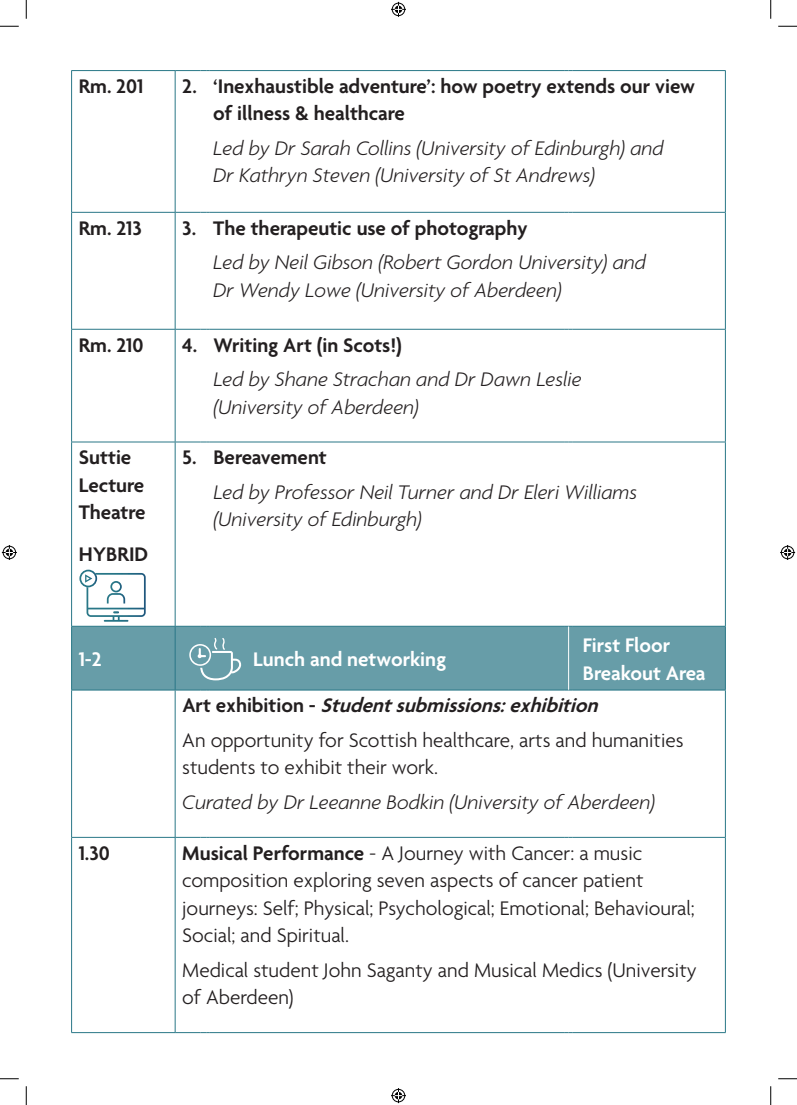
<style>
.page{position:relative;width:797px;height:1105px;background:#fff}
.page>*{position:absolute;margin:0;border:0;box-sizing:border-box;transform-origin:0 0}
.t1{font:300 21.25px/27.5px "Agenda";color:#231f20}
.t2{font:italic 300 21.25px/27.5px "Agenda";color:#231f20}
.t3{font:600 21.25px/27.5px "Agenda";color:#231f20}
.t4{font:600 21.25px/27.5px "Agenda";color:#fff}
.s1{font-weight:600}
.s2{font-weight:600;font-style:italic}
</style>
<div class="page">
<div style="left:72px;top:627px;width:653px;height:63px;background:#679da8"></div>
<hr style="left:71px;top:71px;width:1px;height:141px;background:#297787">
<hr style="left:175px;top:71px;width:1px;height:141px;background:#297787">
<hr style="left:725px;top:71px;width:1px;height:141px;background:#297787">
<hr style="left:71px;top:212px;width:104px;height:1px;background:#297787">
<hr style="left:71px;top:213px;width:1px;height:116px;background:#297787">
<hr style="left:175px;top:213px;width:1px;height:116px;background:#297787">
<svg style="left:175px;top:212px;width:34px;height:1px"></svg>
<hr style="left:209px;top:212px;width:356px;height:1px;background:#297787">
<hr style="left:572px;top:212px;width:153px;height:1px;background:#297787">
<hr style="left:725px;top:213px;width:1px;height:116px;background:#297787">
<hr style="left:71px;top:329px;width:104px;height:1px;background:#297787">
<hr style="left:71px;top:330px;width:1px;height:112px;background:#297787">
<hr style="left:175px;top:330px;width:1px;height:112px;background:#297787">
<svg style="left:175px;top:329px;width:34px;height:1px"></svg>
<hr style="left:209px;top:329px;width:356px;height:1px;background:#297787">
<hr style="left:572px;top:329px;width:153px;height:1px;background:#297787">
<hr style="left:725px;top:330px;width:1px;height:112px;background:#297787">
<hr style="left:71px;top:442px;width:104px;height:1px;background:#297787">
<hr style="left:71px;top:442px;width:1px;height:184px;background:#297787">
<hr style="left:175px;top:442px;width:1px;height:184px;background:#297787">
<svg style="left:175px;top:442px;width:34px;height:1px"></svg>
<hr style="left:209px;top:442px;width:356px;height:1px;background:#297787">
<hr style="left:572px;top:442px;width:153px;height:1px;background:#297787">
<hr style="left:725px;top:442px;width:1px;height:184px;background:#297787">
<hr style="left:71px;top:626px;width:104px;height:1px;background:#297787">
<hr style="left:71px;top:627px;width:1px;height:63px;background:#297787">
<hr style="left:175px;top:627px;width:1px;height:63px;background:#297787">
<svg style="left:175px;top:626px;width:34px;height:1px"></svg>
<hr style="left:209px;top:626px;width:356px;height:1px;background:#297787">
<hr style="left:572px;top:626px;width:153px;height:1px;background:#297787">
<hr style="left:725px;top:627px;width:1px;height:63px;background:#297787">
<hr style="left:71px;top:690px;width:104px;height:1px;background:#297787">
<hr style="left:71px;top:690px;width:1px;height:147px;background:#297787">
<hr style="left:175px;top:690px;width:1px;height:147px;background:#297787">
<svg style="left:175px;top:690px;width:34px;height:1px"></svg>
<hr style="left:209px;top:690px;width:356px;height:1px;background:#297787">
<hr style="left:572px;top:690px;width:153px;height:1px;background:#297787">
<hr style="left:725px;top:690px;width:1px;height:147px;background:#297787">
<hr style="left:71px;top:837px;width:104px;height:1px;background:#297787">
<hr style="left:71px;top:838px;width:1px;height:194px;background:#297787">
<hr style="left:175px;top:838px;width:1px;height:194px;background:#297787">
<svg style="left:175px;top:837px;width:34px;height:1px"></svg>
<hr style="left:209px;top:837px;width:356px;height:1px;background:#297787">
<hr style="left:572px;top:837px;width:153px;height:1px;background:#297787">
<hr style="left:725px;top:838px;width:1px;height:194px;background:#297787">
<hr style="left:71px;top:1032px;width:104px;height:1px;background:#297787">
<svg style="left:175px;top:1032px;width:34px;height:1px"></svg>
<hr style="left:209px;top:1032px;width:356px;height:1px;background:#297787">
<hr style="left:572px;top:1032px;width:153px;height:1px;background:#297787">
<hr style="left:71px;top:70px;width:104px;height:1px;background:#297787">
<svg style="left:175px;top:70px;width:34px;height:1px"></svg>
<hr style="left:209px;top:70px;width:356px;height:1px;background:#297787">
<hr style="left:572px;top:70px;width:153px;height:1px;background:#297787">
<hr style="left:568px;top:627px;width:1px;height:63px;background:#fff">
<svg style="left:79px;top:570px;width:67px;height:52px"></svg>
<svg style="left:189px;top:638px;width:52px;height:42px;background:#80adb6"></svg>
<svg style="left:0;top:25px;width:19px;height:2px"></svg>
<svg style="left:778px;top:25px;width:19px;height:2px"></svg>
<svg style="left:0;top:1078px;width:19px;height:1px"></svg>
<svg style="left:778px;top:1078px;width:19px;height:1px"></svg>
<svg style="left:25px;top:0;width:2px;height:19px"></svg>
<svg style="left:25px;top:1086px;width:2px;height:19px"></svg>
<svg style="left:770px;top:0;width:1px;height:19px"></svg>
<svg style="left:770px;top:1086px;width:1px;height:19px"></svg>
<svg style="left:391px;top:2px;width:15px;height:15px"></svg>
<svg style="left:391px;top:1088px;width:15px;height:15px"></svg>
<svg style="left:2px;top:545px;width:15px;height:15px"></svg>
<svg style="left:780px;top:545px;width:15px;height:15px"></svg>
<p class="t3" style="left:79px;top:74px;width:66px">Rm. 201</p>
<p class="t3" style="left:213px;top:74px;width:483px;text-indent:-31px">2. ‘Inexhaustible adventure’: how poetry extends our view of illness &amp; healthcare</p>
<p class="t2" style="left:213px;top:134px;width:452px">Led by Dr Sarah Collins (University of Edinburgh) and<br>Dr Kathryn Steven (University of St Andrews)</p>
<p class="t3" style="left:79px;top:215px;width:65px">Rm. 213</p>
<p class="t3" style="left:182px;top:215px;width:347px">3. The therapeutic use of photography</p>
<p class="t2" style="left:213px;top:249px;width:434px">Led by Neil Gibson (Robert Gordon University) and<br>Dr Wendy Lowe (University of Aberdeen)</p>
<p class="t3" style="left:79px;top:332px;width:66px">Rm. 210</p>
<p class="t3" style="left:182px;top:332px;width:221px">4. Writing Art (in Scots!)</p>
<p class="t2" style="left:213px;top:366px;width:370px">Led by Shane Strachan and Dr Dawn Leslie (University of Aberdeen)</p>
<p class="t3" style="left:79px;top:445px;width:68px">Suttie<br>Lecture<br>Theatre</p>
<p class="t3" style="left:79px;top:542px;width:71px">HYBRID</p>
<p class="t3" style="left:182px;top:445px;width:146px">5. Bereavement</p>
<p class="t2" style="left:213px;top:478px;width:425px">Led by Professor Neil Turner and Dr Eleri Williams (University of Edinburgh)</p>
<p class="t4" style="left:583px;top:633px;width:124px">First Floor<br>Breakout Area</p>
<p class="t1" style="left:182px;top:689px;width:503px;line-height:34.6px"><span class="s1">A r t e x h i b i t i o n -</span> <span class="s2">Studentsubmissions:exhibition<br></span>An opportunity for Scottish healthcare, arts and humanities</p>
<p class="t1" style="left:182px;top:755px;width:257px">students to exhibit their work.</p>
<p class="t2" style="left:182px;top:788px;width:474px">Curated by Dr Leeanne Bodkin (University of Aberdeen)</p>
<p class="t4" style="left:79px;top:646px;width:25px">1-2</p>
<p class="t4" style="left:253px;top:646px;width:194px">Lunch and networking</p>
<p class="t3" style="left:79px;top:840px;width:33px">1.30</p>
<p class="t1" style="left:182px;top:840px;width:514px"><span class="s1">Musical Performance</span> - A Journey with Cancer: a music composition exploring seven aspects of cancer patient journeys: Self; Physical; Psychological; Emotional; Behavioural; Social; and Spiritual.</p>
<p class="t1" style="left:182px;top:957px;width:516px">Medical student John Saganty and Musical Medics (University of Aberdeen)</p>
</div>
